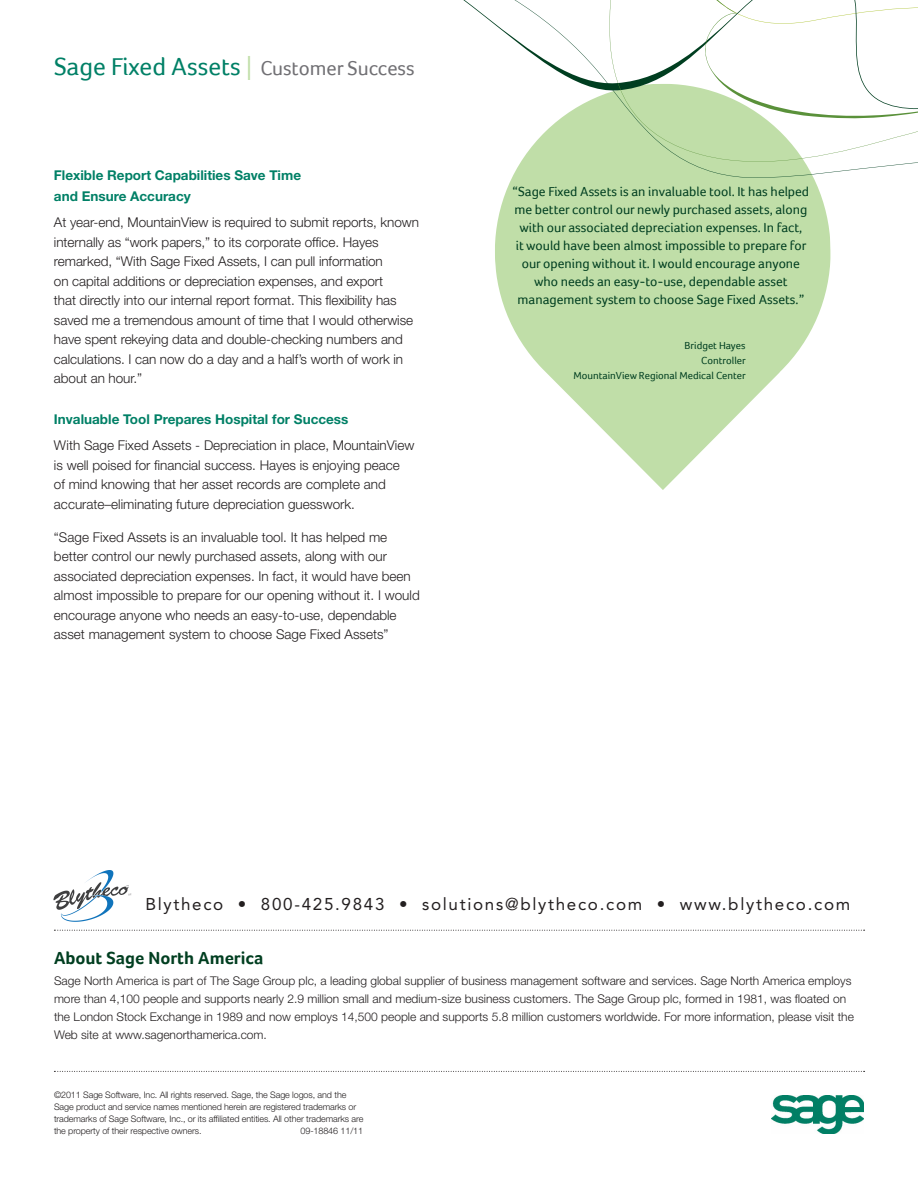
<style>
.page{position:relative;width:918px;height:1188px;background:#fff}
.page>*{position:absolute;margin:0;border:0;box-sizing:border-box;transform-origin:0 0}
.t1{font:25.5px "Foco";color:#008066}
.Bottom_Header{font:700 18px "Foco";color:#003e20}
.t2{font:16.95px "Avenir";letter-spacing:.1em;color:#231f20}
.Body{font:300 13.5px/19.5px "Helvetica Neue";color:#231f20}
.t3{font:13.5px/18px "Foco";color:#003e20;text-align:center}
.Subhead{font:700 13.5px/21px "Helvetica Neue";color:#008066}
.Body-2{font:300 12px/18px "Helvetica Neue";color:#231f20}
.Body-3{font:10.5px/15px "Foco";color:#003e20;text-align:right}
.Copyright{font:300 9px/12px "Helvetica Neue";letter-spacing:-.01em;color:#231f20}
.s1{font-family:"Helvetica Neue";font-weight:300;font-size:33.6px;color:#c0dea8}
.s2{font-size:20.55px;color:#717074}
</style>
<div class="page">
<svg style="left:495px;top:189px;width:336px;height:301px;fill:#c0dea8"></svg>
<svg style="left:463px;top:0;width:455px;height:189px"></svg>
<img style="left:772px;top:1096px;width:92px;height:38px">
<svg style="left:54px;top:1071px;width:811px;height:1px"></svg>
<svg style="left:54px;top:930px;width:811px;height:1px"></svg>
<img style="left:53px;top:871px;width:79px;height:50px">
<p class="t1" style="left:54px;top:52px;width:362px">Sage Fixed Assets <span class="s1">I</span> <span class="s2">Customer Success</span></p>
<p class="Subhead" style="left:54px;top:164px;width:249px">Flexible Report Capabilities Save Time and Ensure Accuracy</p>
<p class="Body" style="left:54px;top:212px;width:367px">At year-end, MountainView is required to submit reports, known internally as “work papers,” to its corporate office. Hayes remarked, “With Sage Fixed Assets, I can pull information<br>on capital additions or depreciation expenses, and export<br>that directly into our internal report format. This flexibility has saved me a tremendous amount of time that I would otherwise have spent rekeying data and double-checking numbers and calculations. I can now do a day and a half’s worth of work in about an hour.”</p>
<p class="Subhead" style="left:54px;top:409px;width:296px">Invaluable Tool Prepares Hospital for Success</p>
<p class="Body" style="left:54px;top:436px;width:362px">With Sage Fixed Assets - Depreciation in place, MountainView is well poised for financial success. Hayes is enjoying peace<br>of mind knowing that her asset records are complete and accurate–eliminating future depreciation guesswork.</p>
<p class="Body" style="left:54px;top:527px;width:367px">“Sage Fixed Assets is an invaluable tool. It has helped me better control our newly purchased assets, along with our associated depreciation expenses. In fact, it would have been almost impossible to prepare for our opening without it. I would encourage anyone who needs an easy-to-use, dependable asset management system to choose Sage Fixed Assets”</p>
<p class="t3" style="left:513px;top:183px;width:298px">“Sage Fixed Assets is an invaluable tool. It has helped me better control our newly purchased assets, along with our associated depreciation expenses. In fact,<br>it would have been almost impossible to prepare for our opening without it. I would encourage anyone who needs an easy-to-use, dependable asset management system to choose Sage Fixed Assets.”</p>
<p class="Body-3" style="left:573px;top:338px;width:174px">Bridget Hayes<br>Controller<br>MountainView Regional Medical Center</p>
<p class="t2" style="left:145px;top:894px;width:706px">Blytheco • 800-425.9843 • solutions@blytheco.com • www.blytheco.com</p>
<p class="Bottom_Header" style="left:54px;top:947px;width:211px">About Sage North America</p>
<p class="Body-2" style="left:54px;top:972px;width:801px">Sage North America is part of The Sage Group plc, a leading global supplier of business management software and services. Sage North America employs more than 4,100 people and supports nearly 2.9 million small and medium-size business customers. The Sage Group plc, formed in 1981, was floated on the London Stock Exchange in 1989 and now employs 14,500 people and supports 5.8 million customers worldwide. For more information, please visit the Web site at www.sagenorthamerica.com.</p>
<p class="Copyright" style="left:54px;top:1089px;width:311px">©2011 Sage Software, Inc. All rights reserved. Sage, the Sage logos, and the Sage product and service names mentioned herein are registered trademarks or trademarks of Sage Software, Inc., or its affiliated entities. All other trademarks are the property of their respective owners.</p>
<p class="Copyright" style="left:301px;top:1125px;width:64px">09-18846 11/11</p>
</div>
